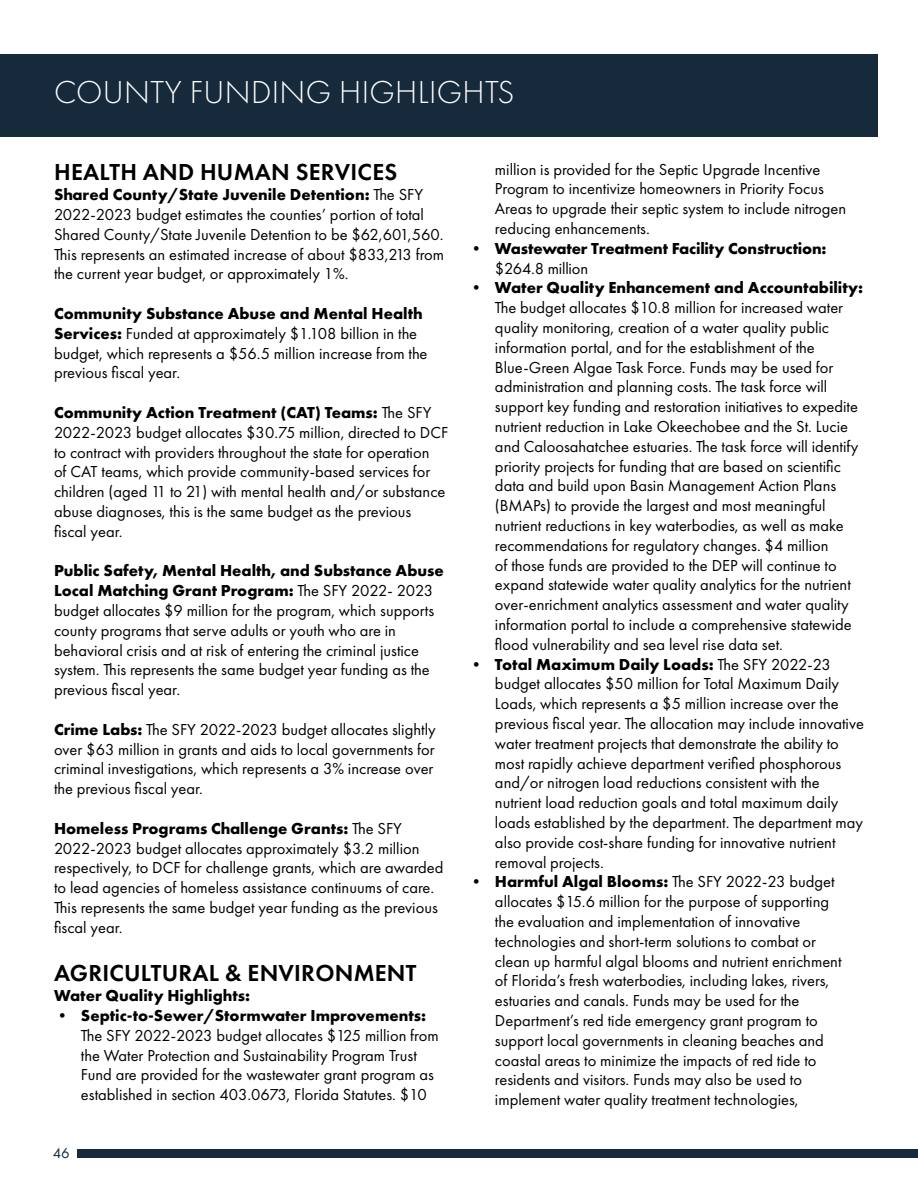
<style>
.page{position:relative;width:918px;height:1188px;background:#fff}
.page>*{position:absolute;margin:0;border:0;box-sizing:border-box;transform-origin:0 0}
.t1{font:300 33px "Futura PT";letter-spacing:.01em;color:#fff}
.t2{font:600 24px "Futura PT";letter-spacing:.01em;color:#000}
.t3{font:16.5px/19.8px "Futura PT";color:#000}
.t4{font:700 16.5px "Futura PT";color:#000}
.t5{font:15px "Futura PT";color:#162a3c}
.s1{font-weight:700}
</style>
<div class="page">
<div style="left:78px;top:1149px;width:840px;height:9px;background:#162a3c"></div>
<div style="left:0;top:54px;width:878px;height:82px;background:#162a3c"></div>
<h1 class="t1" style="left:54px;top:73px;width:462px">COUNTY FUNDING HIGHLIGHTS</h1>
<h2 class="t2" style="left:54px;top:157px;width:345px">HEALTH AND HUMAN SERVICES</h2>
<p class="t3" style="left:54px;top:185px;width:392px"><span class="s1">Shared County/State Juvenile Detention:</span> The SFY 2022-2023 budget estimates the counties’ portion of total Shared County/State Juvenile Detention to be $62,601,560.<br>This represents an estimated increase of about $833,213 from the current year budget, or approximately 1%.</p>
<p class="t3" style="left:54px;top:303px;width:375px"><span class="s1">Community Substance Abuse and Mental Health Services:</span> Funded at approximately $1.108 billion in the budget, which represents a $56.5 million increase from the previous fiscal year.</p>
<p class="t3" style="left:54px;top:402px;width:396px"><span class="s1">Community Action Treatment (CAT) Teams:</span> The SFY 2022-2023 budget allocates $30.75 million, directed to DCF to contract with providers throughout the state for operation<br>of CAT teams, which provide community-based services for children (aged 11 to 21) with mental health and/or substance abuse diagnoses, this is the same budget as the previous fiscal year.</p>
<p class="t3" style="left:54px;top:561px;width:391px"><span class="s1">Public Safety, Mental Health, and Substance Abuse Local Matching Grant Program:</span> The SFY 2022- 2023 budget allocates $9 million for the program, which supports county programs that serve adults or youth who are in behavioral crisis and at risk of entering the criminal justice system. This represents the same budget year funding as the previous fiscal year.</p>
<p class="t3" style="left:54px;top:719px;width:383px"><span class="s1">Crime Labs:</span> The SFY 2022-2023 budget allocates slightly over $63 million in grants and aids to local governments for criminal investigations, which represents a 3% increase over the previous fiscal year.</p>
<p class="t3" style="left:54px;top:818px;width:391px"><span class="s1">Homeless Programs Challenge Grants:</span> The SFY 2022-2023 budget allocates approximately $3.2 million respectively, to DCF for challenge grants, which are awarded to lead agencies of homeless assistance continuums of care.<br>This represents the same budget year funding as the previous fiscal year.</p>
<h2 class="t2" style="left:54px;top:958px;width:364px">AGRICULTURAL &amp; ENVIRONMENT</h2>
<p class="t4" style="left:54px;top:985px;width:198px">Water Quality Highlights:</p>
<p class="t4" style="left:54px;top:1005px;width:374px">• Septic-to-Sewer/Stormwater Improvements:</p>
<p class="t3" style="left:81px;top:1025px;width:359px">The SFY 2022-2023 budget allocates $125 million from the Water Protection and Sustainability Program Trust Fund are provided for the wastewater grant program as established in section 403.0673, Florida Statutes. $10</p>
<p class="t5" style="left:53px;top:1144px;width:19px">46</p>
<p class="t3" style="left:495px;top:159px;width:353px">million is provided for the Septic Upgrade Incentive Program to incentivize homeowners in Priority Focus Areas to upgrade their septic system to include nitrogen reducing enhancements.</p>
<p class="t4" style="left:468px;top:238px;width:360px">• Wastewater Treatment Facility Construction:</p>
<p class="t3" style="left:495px;top:258px;width:95px">$264.8 million</p>
<p class="t4" style="left:468px;top:277px;width:397px">• Water Quality Enhancement and Accountability:</p>
<p class="t3" style="left:495px;top:298px;width:365px">The budget allocates $10.8 million for increased water quality monitoring, creation of a water quality public information portal, and for the establishment of the Blue-Green Algae Task Force. Funds may be used for administration and planning costs. The task force will support key funding and restoration initiatives to expedite nutrient reduction in Lake Okeechobee and the St. Lucie and Caloosahatchee estuaries. The task force will identify priority projects for funding that are based on scientific data and build upon Basin Management Action Plans (BMAPs) to provide the largest and most meaningful nutrient reductions in key waterbodies, as well as make recommendations for regulatory changes. $4 million<br>of those funds are provided to the DEP will continue to expand statewide water quality analytics for the nutrient over-enrichment analytics assessment and water quality information portal to include a comprehensive statewide flood vulnerability and sea level rise data set.</p>
<p class="t3" style="left:495px;top:654px;width:370px;text-indent:-27px"><span class="s1">• Total Maximum Daily Loads:</span> The SFY 2022-23 budget allocates $50 million for Total Maximum Daily Loads, which represents a $5 million increase over the previous fiscal year. The allocation may include innovative water treatment projects that demonstrate the ability to most rapidly achieve department verified phosphorous and/or nitrogen load reductions consistent with the nutrient load reduction goals and total maximum daily loads established by the department. The department may also provide cost-share funding for innovative nutrient removal projects.</p>
<p class="t3" style="left:495px;top:872px;width:348px;text-indent:-27px"><span class="s1">• Harmful Algal Blooms:</span> The SFY 2022-23 budget allocates $15.6 million for the purpose of supporting the evaluation and implementation of innovative technologies and short-term solutions to combat or clean up harmful algal blooms and nutrient enrichment of Florida’s fresh waterbodies, including lakes, rivers, estuaries and canals. Funds may be used for the Department’s red tide emergency grant program to support local governments in cleaning beaches and coastal areas to minimize the impacts of red tide to residents and visitors. Funds may also be used to implement water quality treatment technologies,</p>
</div>
